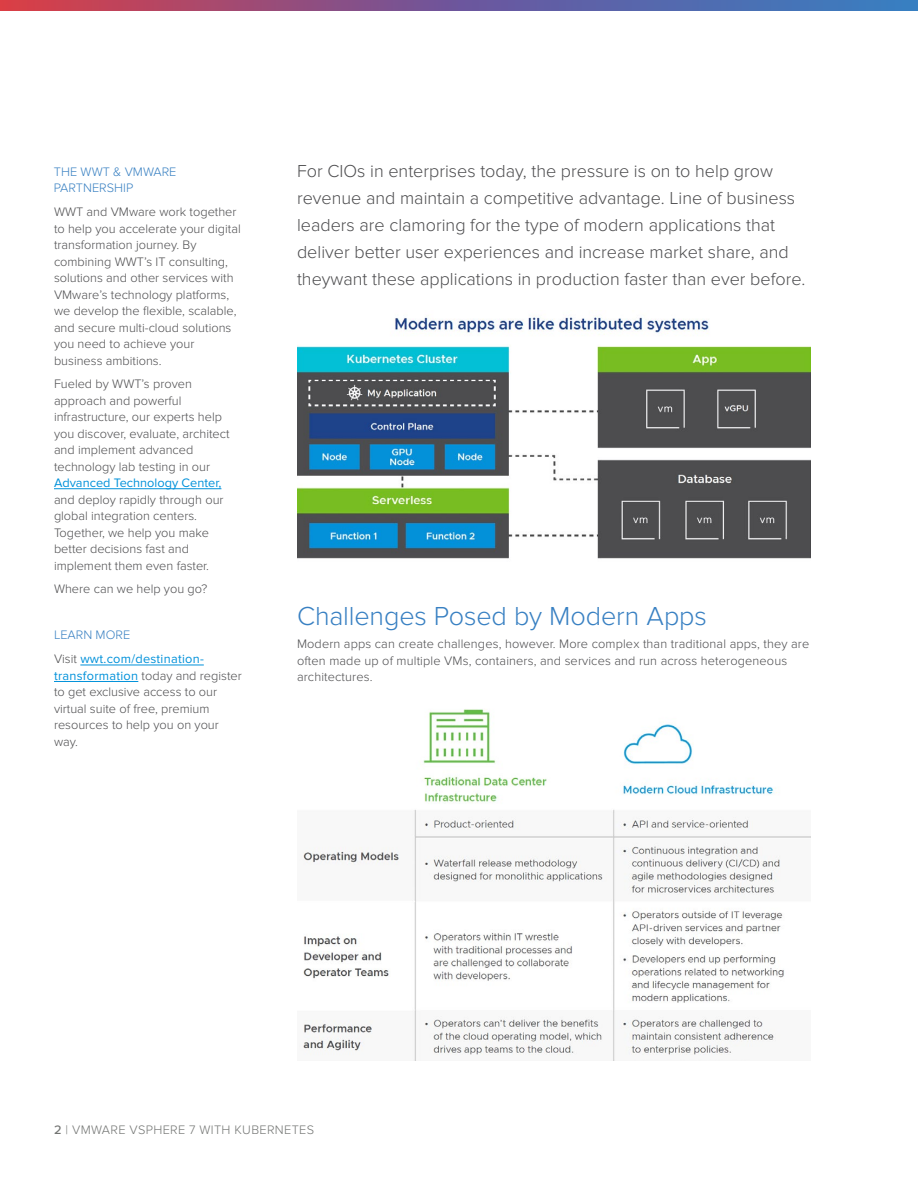
<style>
.page{position:relative;width:918px;height:1188px;background:#fff}
.page>*{position:absolute;margin:0;border:0;box-sizing:border-box;transform-origin:0 0}
.t1{font:300 27px "Proxima Nova";letter-spacing:-.005em;color:#3880c2}
.t2{font:300 18px/27px "Proxima Nova";color:#4d4d4f}
.t3{font:300 12.75px/16.5px "Proxima Nova";color:#4d4d4f}
.t4{font:12.75px/24px "Proxima Nova";letter-spacing:.02em;color:#0091da}
.t5{font:300 12.75px "Proxima Nova";letter-spacing:.025em;color:#737573}
.t6{font:12.75px "Proxima Nova";color:#0091da}
.t7{font:300 12.75px/16.5px "Proxima Nova";color:#3880c2}
.s1{font-weight:300;color:#3880c2}
.s2{font-weight:300;color:#4d4d4f}
.s3{font-weight:400;color:#0091da}
.s4{font-weight:500}
</style>
<div class="page">
<hr style="left:54px;top:488px;width:167px;height:1px;background:#0091da">
<hr style="left:80px;top:665px;width:124px;height:1px;background:#0091da">
<hr style="left:54px;top:681px;width:84px;height:1px;background:#0091da">
<img style="left:297px;top:316px;width:513px;height:243px">
<img style="left:303px;top:709px;width:507px;height:351px">
<svg style="left:0;top:0;width:918px;height:10px;background:#7a5a8f"></svg>
<p class="t7" style="left:54px;top:163px;width:124px">THE WWT &amp; VMWARE<br>PARTNERSHIP</p>
<p class="t3" style="left:54px;top:204px;width:188px">WWT and VMware work together to help you accelerate your digital transformation journey. By combining WWT’s IT consulting, solutions and other services with<br>VMware’s technology platforms, we develop the flexible, scalable, and secure multi-cloud solutions you need to achieve your business ambitions.</p>
<p class="t3" style="left:54px;top:376px;width:177px">Fueled by WWT’s proven approach and powerful infrastructure, our experts help you discover, evaluate, architect and implement advanced technology lab testing in our</p>
<p class="t6" style="left:54px;top:476px;width:169px">Advanced Technology Center,</p>
<p class="t3" style="left:54px;top:491px;width:171px">and deploy rapidly through our global integration centers.<br>Together, we help you make better decisions fast and implement them even faster.</p>
<p class="t3" style="left:54px;top:580px;width:155px">Where can we help you go?</p>
<p class="t4" style="left:54px;top:623px;width:151px"><span class="s1">LEARN MORE<br></span><span class="s2">Visit</span> wwt.com/destination-</p>
<p class="t3" style="left:54px;top:667px;width:189px"><span class="s3">transformation</span> today and register to get exclusive access to our virtual suite of free, premium resources to help you on your way.</p>
<p class="t2" style="left:297px;top:158px;width:510px">For CIOs in enterprises today, the pressure is on to help grow revenue and maintain a competitive advantage. Line of business leaders are clamoring for the type of modern applications that deliver better user experiences and increase market share, and theywant these applications in production faster than ever before.</p>
<h1 class="t1" style="left:297px;top:601px;width:411px">Challenges Posed by Modern Apps</h1>
<p class="t3" style="left:297px;top:636px;width:514px">Modern apps can create challenges, however. More complex than traditional apps, they are often made up of multiple VMs, containers, and services and run across heterogeneous architectures.</p>
<p class="t5" style="left:54px;top:1122px;width:261px"><span class="s4">2</span> | VMWARE VSPHERE 7 WITH KUBERNETES</p>
</div>
